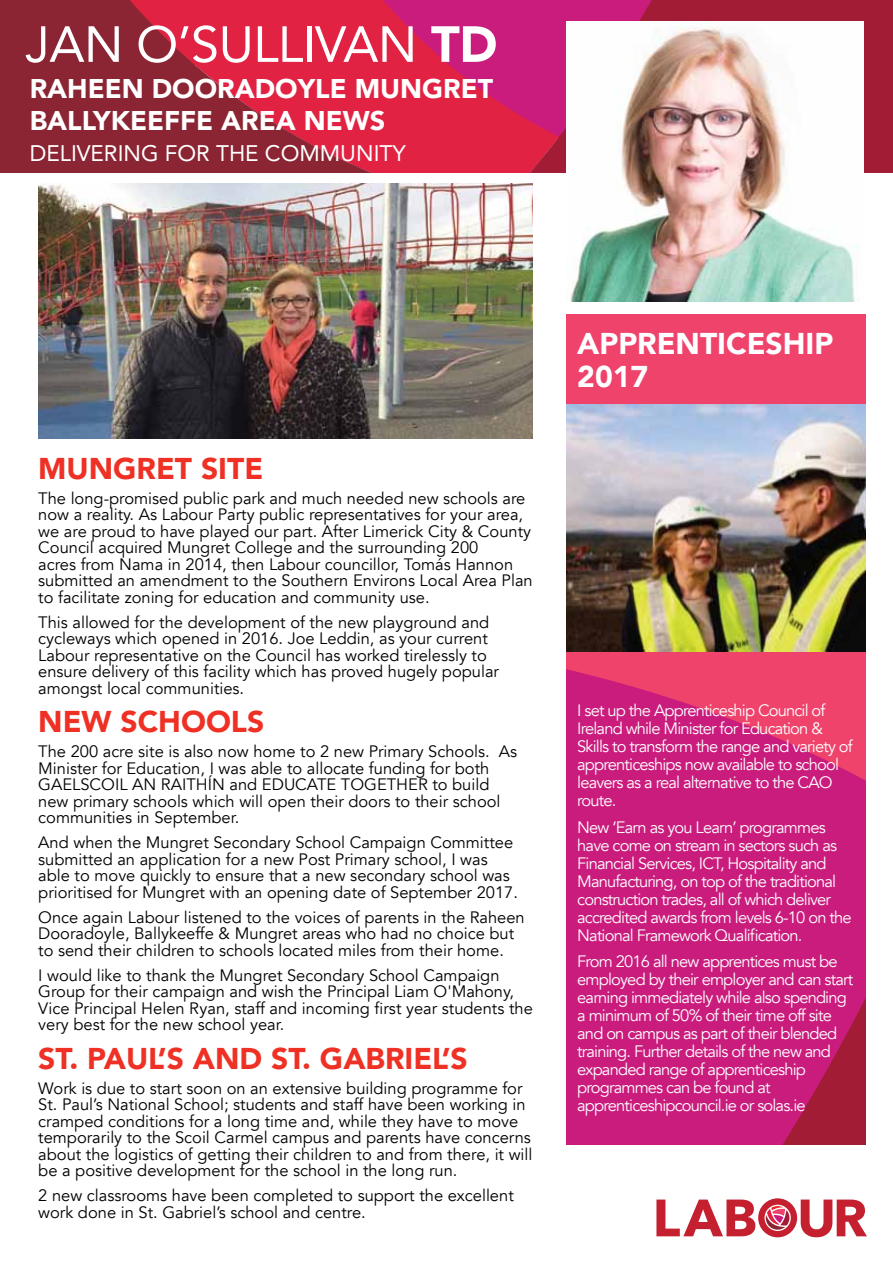
<style>
.page{position:relative;width:893px;height:1263px;background:#fff}
.page>*{position:absolute;margin:0;border:0;box-sizing:border-box;transform-origin:0 0}
.t1{font:50.25px "Avenir";letter-spacing:-.01em;color:#fff}
.t2{font:900 30px "Avenir";color:#ee3124}
.t3{font:900 30px/33px "Avenir";color:#fff}
.t4{font:900 27px/32.4px "Avenir";color:#fff}
.t5{font:22.5px "Avenir";color:#fff}
.t6{font:16.5px/16.5px "Avenir";color:#000}
.t7{font:16.5px/18px "Avenir";letter-spacing:-.05em;color:#fff}
.s1{font-weight:900}
</style>
<div class="page">
<div style="left:566px;top:315px;width:300px;height:76px;background:#ef436c"></div>
<svg style="left:566px;top:391px;width:300px;height:753px;background:#ce2277"></svg>
<svg style="left:885px;top:0;width:8px;height:172px"></svg>
<svg style="left:0;top:0;width:885px;height:172px;background:#b82145"></svg>
<svg style="left:656px;top:1198px;width:211px;height:39px"></svg>
<img style="left:566px;top:405px;width:300px;height:246px">
<img style="left:566px;top:21px;width:297px;height:281px">
<img style="left:38px;top:184px;width:495px;height:255px">
<h1 class="t1" style="left:26px;top:4px;width:473px">JAN O’SULLIVAN <span class="s1">TD</span></h1>
<h3 class="t4" style="left:30px;top:71px;width:465px">RAHEEN DOORADOYLE MUNGRET<br>BALLYKEEFFE AREA NEWS</h3>
<h3 class="t5" style="left:30px;top:135px;width:377px">DELIVERING FOR THE COMMUNITY</h3>
<h2 class="t2" style="left:38px;top:442px;width:50px">MUNGRET</h2>
<h2 class="t2" style="left:201px;top:442px;width:32px">SITE</h2>
<p class="t6" style="left:38px;top:490px;width:496px">The long-promised public park and much needed new schools are now a reality. As Labour Party public representatives for your area, we are proud to have played our part. After Limerick City &amp; County Council acquired Mungret College and the surrounding 200<br>acres from Nama in 2014, then Labour councillor, Tomás Hannon submitted an amendment to the Southern Environs Local Area Plan to facilitate zoning for education and community use.</p>
<p class="t6" style="left:38px;top:614px;width:462px">This allowed for the development of the new playground and cycleways which opened in 2016. Joe Leddin, as your current Labour representative on the Council has worked tirelessly to ensure delivery of this facility which has proved hugely popular amongst local communities.</p>
<h2 class="t2" style="left:38px;top:696px;width:122px">NEW SCHOOLS</h2>
<p class="t6" style="left:38px;top:743px;width:480px">The 200 acre site is also now home to 2 new Primary Schools. As Minister for Education, I was able to allocate funding for both GAELSCOIL AN RAITHÍN and EDUCATE TOGETHER to build new primary schools which will open their doors to their school communities in September.</p>
<p class="t6" style="left:38px;top:834px;width:481px">And when the Mungret Secondary School Campaign Committee submitted an application for a new Post Primary school, I was able to move quickly to ensure that a new secondary school was prioritised for Mungret with an opening date of September 2017.</p>
<p class="t6" style="left:38px;top:909px;width:488px">Once again Labour listened to the voices of parents in the Raheen<br>Dooradoyle, Ballykeeffe &amp; Mungret areas who had no choice but to send their children to schools located miles from their home.</p>
<p class="t6" style="left:38px;top:967px;width:496px">I would like to thank the Mungret Secondary School Campaign Group for their campaign and wish the Principal Liam O'Mahony, Vice Principal Helen Ryan, staff and incoming first year students the very best for the new school year.</p>
<h2 class="t2" style="left:38px;top:1032px;width:179px">ST. PAUL’S AND</h2>
<h2 class="t2" style="left:271px;top:1032px;width:91px">ST. GABRIEL</h2>
<h2 class="t2" style="left:442px;top:1032px;width:24px">’S</h2>
<p class="t6" style="left:38px;top:1080px;width:496px">Work is due to start soon on an extensive building programme for St. Paul’s National School; students and staff have been working in cramped conditions for a long time and, while they have to move temporarily to the Scoil Carmel campus and parents have concerns about the logistics of getting their children to and from there, it will be a positive development for the school in the long run.</p>
<p class="t6" style="left:38px;top:1187px;width:477px">2 new classrooms have been completed to support the excellent work done in St. Gabriel’s school and centre.</p>
<h2 class="t3" style="left:577px;top:327px;width:258px">APPRENTICESHIP<br>2017</h2>
<p class="t7" style="left:577px;top:702px;width:277px">I set up the Apprenticeship Council of Ireland while Minister for Education &amp; Skills to transform the range and variety of apprenticeships now available to school leavers as a real alternative to the CAO route.</p>
<p class="t7" style="left:577px;top:818px;width:276px">New ‘Earn as you Learn’ programmes have come on stream in sectors such as Financial Services, ICT, Hospitality and Manufacturing, on top of the traditional construction trades, all of which deliver accredited awards from levels 6-10 on the National Framework Qualification.</p>
<p class="t7" style="left:577px;top:953px;width:278px">From 2016 all new apprentices must be employed by their employer and can start earning immediately while also spending a minimum of 50% of their time off site and on campus as part of their blended training. Further details of the new and expanded range of apprenticeship programmes can be found at apprenticeshipcouncil.ie or solas.ie</p>
</div>
